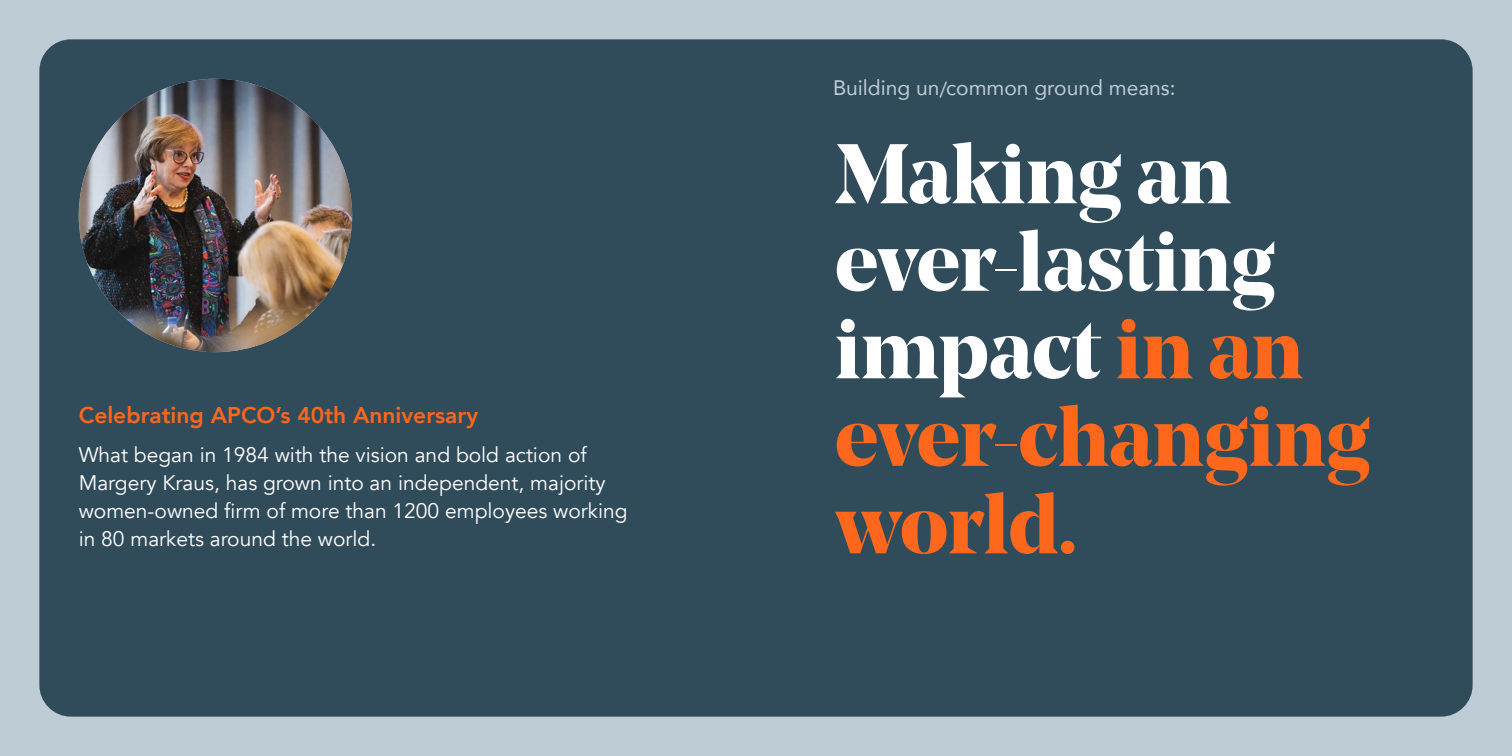
<style>
.page{position:relative;width:1512px;height:756px;background:#beccd5}
.page>*{position:absolute;margin:0;border:0;box-sizing:border-box;transform-origin:0 0}
.t1{font:700 84px/87.5px "Noe Display";color:#fff}
.t2{font:800 22.75px "Avenir";color:#ff671d}
.t3{font:21px/28px "Avenir";color:#fff}
.t4{font:21px "Avenir";color:#beccd5}
.s1{color:#ff671d}
</style>
<div class="page">
<div style="left:39px;top:39px;width:1434px;height:678px;background:#304b5a;border-radius:32px"></div>
<img style="left:79px;top:79px;width:273px;height:273px;border-radius:137px">
<p class="t2" style="left:79px;top:398px;width:401px">Celebrating APCO’s 40th Anniversary</p>
<p class="t3" style="left:79px;top:441px;width:550px">What began in 1984 with the vision and bold action of Margery Kraus, has grown into an independent, majority women-owned firm of more than 1200 employees working in 80 markets around the world.</p>
<p class="t4" style="left:833px;top:71px;width:344px">Building un/common ground means:</p>
<h1 class="t1" style="left:835px;top:127px;width:537px">Making an ever-lasting impact <span class="s1">in an ever-changing world.</span></h1>
</div>
